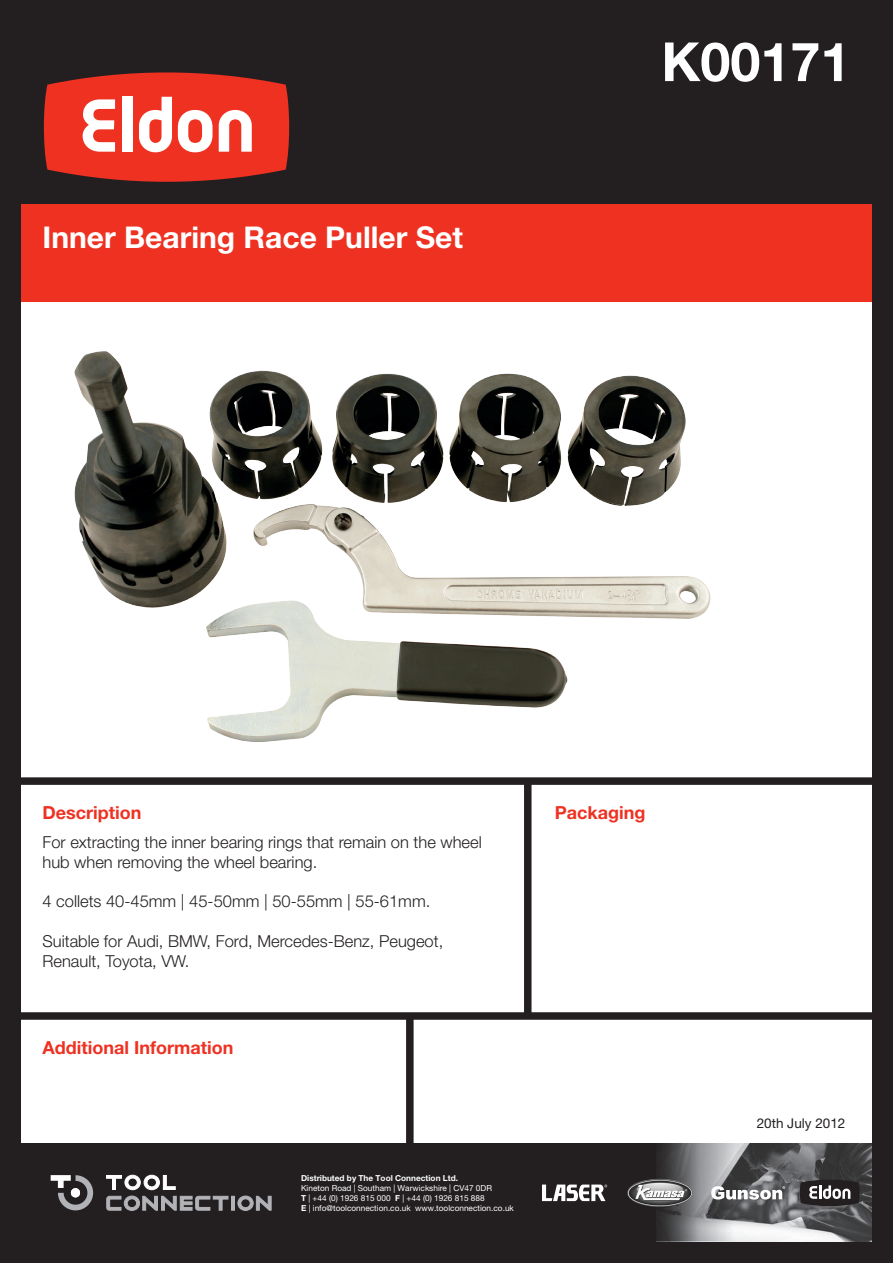
<style>
.page{position:relative;width:893px;height:1263px;background:#231f20}
.page>*{position:absolute;margin:0;border:0;box-sizing:border-box;transform-origin:0 0}
.t1{font:700 54px "Helvetica Neue LT Pro";color:#fff}
.t2{font:700 30px "Helvetica Neue LT Pro";color:#fff}
.t3{font:700 18px "Helvetica Neue LT Pro";color:#ef3122}
.t4{font:300 16.5px/19.8px "Helvetica Neue LT Pro";color:#231f20}
.t5{font:13.5px "Helvetica Neue LT Pro";color:#231f20}
.t6{font:8.25px/9.9px "Helvetica Neue LT Pro";color:#fff}
.t7{font:700 8.25px "Helvetica Neue LT Pro";color:#fff}
.s1{font-weight:700}
</style>
<div class="page">
<div style="left:21px;top:302px;width:851px;height:842px;background:#fff"></div>
<div style="left:21px;top:204px;width:851px;height:98px;background:#ef3122"></div>
<div style="left:20px;top:1012px;width:852px;height:8px;background:#231f20"></div>
<div style="left:406px;top:1015px;width:8px;height:131px;background:#231f20"></div>
<div style="left:20px;top:777px;width:852px;height:8px;background:#231f20"></div>
<div style="left:524px;top:782px;width:7px;height:233px;background:#231f20"></div>
<img style="left:50px;top:1144px;width:822px;height:98px">
<svg style="left:106px;top:1174px;width:70px;height:16px"></svg>
<svg style="left:106px;top:1196px;width:122px;height:15px"></svg>
<hr style="left:231px;top:1196px;width:4px;height:14px;background:#b2b3b7">
<svg style="left:237px;top:1196px;width:35px;height:15px"></svg>
<svg style="left:51px;top:1175px;width:42px;height:35px"></svg>
<div style="left:71px;top:1188px;width:9px;height:9px;background:#fff;border-radius:50%"></div>
<svg style="left:542px;top:1184px;width:65px;height:17px"></svg>
<img style="left:627px;top:1179px;width:65px;height:28px">
<svg style="left:711px;top:1186px;width:74px;height:13px"></svg>
<svg style="left:800px;top:1179px;width:59px;height:27px"></svg>
<svg style="left:44px;top:72px;width:245px;height:110px"></svg>
<img style="left:74px;top:351px;width:637px;height:391px">
<h2 class="t2" style="left:43px;top:219px;width:422px">Inner Bearing Race Puller Set</h2>
<h1 class="t1" style="left:661px;top:28px;width:191px">K00171</h1>
<p class="t3" style="left:43px;top:801px;width:100px">Description</p>
<p class="t4" style="left:43px;top:832px;width:441px">For extracting the inner bearing rings that remain on the wheel hub when removing the wheel bearing.</p>
<p class="t4" style="left:43px;top:891px;width:389px">4 collets 40-45mm | 45-50mm | 50-55mm | 55-61mm.</p>
<p class="t4" style="left:43px;top:931px;width:402px">Suitable for Audi, BMW, Ford, Mercedes-Benz, Peugeot,<br>Renault, Toyota, VW.</p>
<p class="t3" style="left:43px;top:1036px;width:192px">Additional Information</p>
<p class="t3" style="left:555px;top:801px;width:92px">Packaging</p>
<p class="t7" style="left:301px;top:1173px;width:158px">Distributed by The Tool Connection Ltd.</p>
<p class="t6" style="left:301px;top:1183px;width:214px">Kineton Road | Southam | Warwickshire | CV47 0DR<br><span class="s1">T</span> | +44 (0) 1926 815 000 <span class="s1">F</span> | +44 (0) 1926 815 888<br><span class="s1">E</span> | info@toolconnection.co.uk www.toolconnection.co.uk</p>
<p class="t5" style="left:757px;top:1115px;width:90px">20th July 2012</p>
</div>
